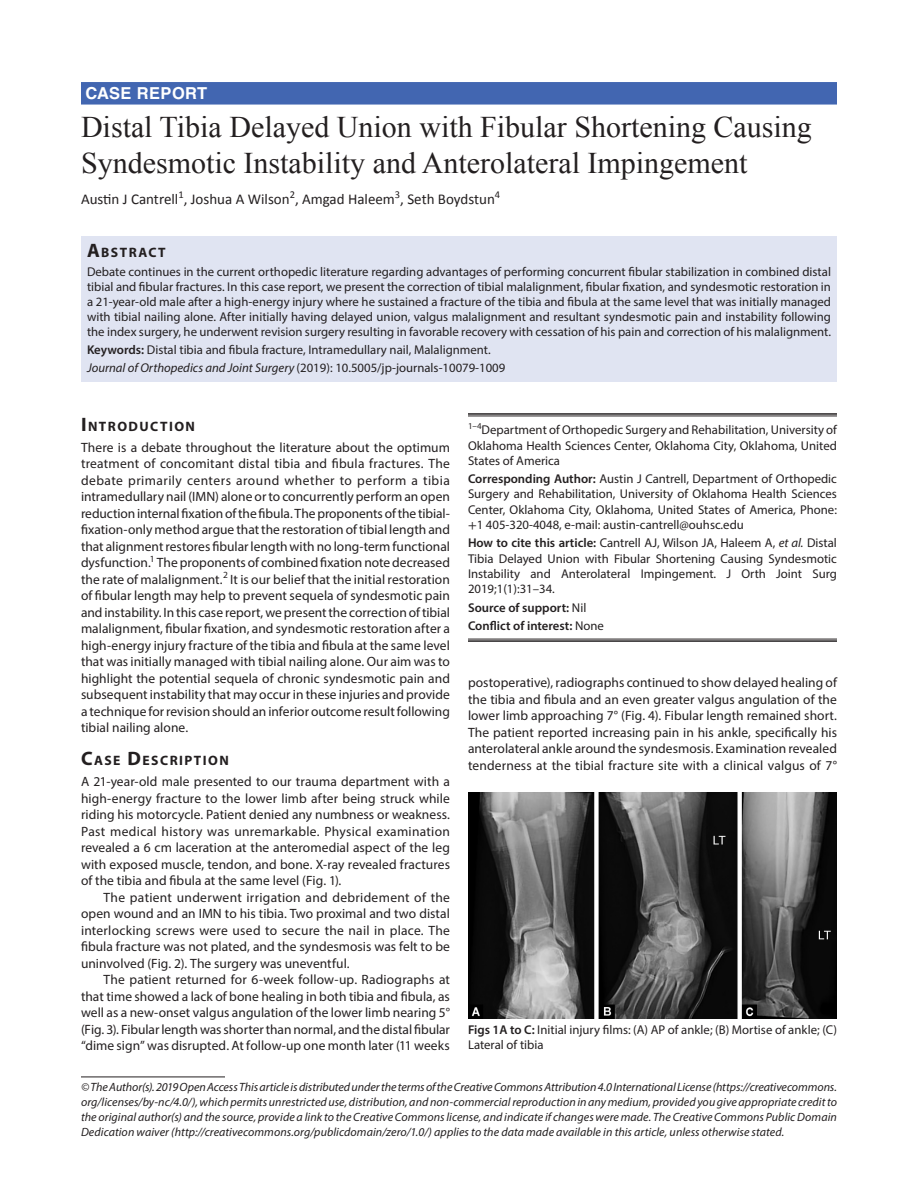
<style>
.page{position:relative;width:918px;height:1188px;background:#fff}
.page>*{position:absolute;margin:0;border:0;box-sizing:border-box;transform-origin:0 0}
.AT{font:30px/36px "Times New Roman";color:#231f20}
.JOJS-ART{font:700 16.5px "Helvetica LT Std";letter-spacing:.025em;color:#fff}
.AU{font:15px "Calibri";color:#231f20}
.AB{font:700 13.65px "Myriad Pro";letter-spacing:.105em;color:#231f20}
.Para-first{font:13.5px/16.5px "Myriad Pro";color:#231f20;text-align:justify}
.Para{font:13.5px/16.5px "Myriad Pro";letter-spacing:.005em;color:#231f20;text-align:justify}
.AB-Para-first{font:12.75px/15px "Myriad Pro";color:#231f20;text-align:justify}
.Cor-Para{font:12.75px/15.3px "Myriad Pro";color:#231f20;text-align:justify}
.AF-first{font:12.75px/15.3px "Myriad Pro";color:#231f20;text-align:justify}
.FC{font:12.75px/15.3px "Myriad Pro";color:#231f20}
.JT_DOI{font:12.75px "Myriad Pro";color:#231f20}
.KW{font:12.75px "Myriad Pro";color:#231f20}
.Aff-foot-last{font:600 12.75px "Myriad Pro";color:#231f20}
.Aff-foot{font:600 12.75px "Myriad Pro";color:#231f20}
.Footnote_Text{font:italic 12px/15px "Myriad Pro";letter-spacing:.005em;color:#231f20;text-align:justify}
.s1{font-size:19.5px}
.s2{font-weight:600}
.s3{font-style:italic}
.s4{font-family:"STIX"}
.s5{font-weight:400}
</style>
<div class="page">
<div style="left:81px;top:82px;width:756px;height:23px;background:#4266b1"></div>
<div style="left:81px;top:236px;width:756px;height:26px;background:#e0e4f2"></div>
<div style="left:81px;top:261px;width:756px;height:84px;background:#e0e4f2"></div>
<div style="left:81px;top:339px;width:756px;height:24px;background:#e0e4f2"></div>
<div style="left:81px;top:357px;width:756px;height:24px;background:#e0e4f2"></div>
<hr style="left:468px;top:413px;width:369px;height:2px;background:#231f20">
<hr style="left:468px;top:416px;width:369px;height:1px;background:#231f20">
<hr style="left:468px;top:639px;width:369px;height:1px;background:#231f20">
<hr style="left:468px;top:640px;width:369px;height:2px;background:#231f20">
<hr style="left:81px;top:1077px;width:144px;height:1px;background:#231f20">
<img style="left:469px;top:793px;width:367px;height:226px">
<p class="JOJS-ART" style="left:86px;top:83px;width:123px">CASE REPORT</p>
<p class="AT" style="left:81px;top:108px;width:732px">Distal Tibia Delayed Union with Fibular Shortening Causing<br>Syndesmotic Instability and Anterolateral Impingement</p>
<p class="AU" style="left:81px;top:190px;width:421px">Austin J Cantrell<sup>1</sup>, Joshua A Wilson<sup>2</sup>, Amgad Haleem<sup>3</sup>, Seth Boydstun<sup>4</sup></p>
<p class="AB" style="left:87px;top:243px;width:80px"><span class="s1">A</span>BSTRACT</p>
<p class="AB-Para-first" style="left:87px;top:264px;width:746px">Debate continues in the current orthopedic literature regarding advantages of performing concurrent fibular stabilization in combined distal tibial and fibular fractures. In this case report, we present the correction of tibial malalignment, fibular fixation, and syndesmotic restoration in a 21-year-old male after a high-energy injury where he sustained a fracture of the tibia and fibula at the same level that was initially managed with tibial nailing alone. After initially having delayed union, valgus malalignment and resultant syndesmotic pain and instability following the index surgery, he underwent revision surgery resulting in favorable recovery with cessation of his pain and correction of his malalignment.</p>
<p class="KW" style="left:87px;top:342px;width:405px"><span class="s2">Keywords:</span> Distal tibia and fibula fracture, Intramedullary nail, Malalignment.</p>
<p class="JT_DOI" style="left:87px;top:360px;width:420px"><span class="s3">Journal of Orthopedics and Joint Surgery</span> (2019): 10.5005/jp-journals-10079-1009</p>
<h1 class="AB" style="left:81px;top:417px;width:116px"><span class="s1">I</span>NTRODUCTION</h1>
<p class="Para-first" style="left:81px;top:439px;width:371px">There is a debate throughout the literature about the optimum treatment of concomitant distal tibia and fibula fractures. The debate primarily centers around whether to perform a tibia intramedullary nail (IMN) alone or to concurrently perform an open reduction internal fixation of the fibula. The proponents of the tibial&shy;fixation-only method argue that the restoration of tibial length and that alignment restores fibular length with no long-term functional dysfunction.<sup>1</sup> The proponents of combined fixation note decreased the rate of malalignment.<sup>2</sup> It is our belief that the initial restoration of fibular length may help to prevent sequela of syndesmotic pain and instability. In this case report, we present the correction of tibial malalignment, fibular fixation, and syndesmotic restoration after a high-energy injury fracture of the tibia and fibula at the same level that was initially managed with tibial nailing alone. Our aim was to highlight the potential sequela of chronic syndesmotic pain and subsequent instability that may occur in these injuries and provide a technique for revision should an inferior outcome result following tibial nailing alone.</p>
<h1 class="AB" style="left:81px;top:752px;width:149px"><span class="s1">C</span>ASE <span class="s1">D</span>ESCRIPTION</h1>
<p class="Para-first" style="left:81px;top:773px;width:371px">A 21-year-old male presented to our trauma department with a high-energy fracture to the lower limb after being struck while riding his motorcycle. Patient denied any numbness or weakness.<br>Past medical history was unremarkable. Physical examination revealed a 6 cm laceration at the anteromedial aspect of the leg with exposed muscle, tendon, and bone. X-ray revealed fractures of the tibia and fibula at the same level (Fig. 1).</p>
<p class="Para" style="left:81px;top:889px;width:371px;text-indent:22px">The patient underwent irrigation and debridement of the open wound and an IMN to his tibia. Two proximal and two distal interlocking screws were used to secure the nail in place. The fibula fracture was not plated, and the syndesmosis was felt to be uninvolved (Fig. 2). The surgery was uneventful.</p>
<p class="Para" style="left:81px;top:971px;width:371px;text-indent:22px">The patient returned for 6-week follow-up. Radiographs at that time showed a lack of bone healing in both tibia and fibula, as well as a new-onset valgus angulation of the lower limb nearing 5° (Fig. 3). Fibular length was shorter than normal, and the distal fibular “dime sign” was disrupted. At follow-up one month later (11 weeks</p>
<p class="AF-first" style="left:468px;top:422px;width:370px"><sup>1–4</sup>Department of Orthopedic Surgery and Rehabilitation, University of Oklahoma Health Sciences Center, Oklahoma City, Oklahoma, United States of America</p>
<p class="Cor-Para" style="left:468px;top:471px;width:371px"><span class="s2">Corresponding Author:</span> Austin J Cantrell, Department of Orthopedic Surgery and Rehabilitation, University of Oklahoma Health Sciences Center, Oklahoma City, Oklahoma, United States of America, Phone: <span class="s4">+</span>1 405-320-4048, e-mail: austin-cantrell@ouhsc.edu</p>
<p class="Cor-Para" style="left:468px;top:535px;width:371px"><span class="s2">How to cite this article:</span> Cantrell AJ, Wilson JA, Haleem A, <span class="s3">et al.</span> Distal Tibia Delayed Union with Fibular Shortening Causing Syndesmotic Instability and Anterolateral Impingement. J Orth Joint Surg 2019;1(1):31–34.</p>
<p class="Aff-foot" style="left:468px;top:599px;width:120px">Source of support: <span class="s5">Nil</span></p>
<p class="Aff-foot-last" style="left:468px;top:617px;width:137px">Conflict of interest: <span class="s5">None</span></p>
<p class="Para" style="left:468px;top:674px;width:371px">postoperative), radiographs continued to show delayed healing of the tibia and fibula and an even greater valgus angulation of the lower limb approaching 7° (Fig. 4). Fibular length remained short.<br>The patient reported increasing pain in his ankle, specifically his anterolateral ankle around the syndesmosis. Examination revealed tenderness at the tibial fracture site with a clinical valgus of 7°</p>
<p class="FC" style="left:468px;top:1022px;width:371px"><span class="s2">Figs 1A to C:</span> Initial injury films: (A) AP of ankle; (B) Mortise of ankle; (C)<br>Lateral of tibia</p>
<p class="Footnote_Text" style="left:81px;top:1079px;width:758px">© The Author(s). 2019 Open Access This article is distributed under the terms of the Creative Commons Attribution 4.0 International License (https://creativecommons. org/licenses/by-nc/4.0/), which permits unrestricted use, distribution, and non-commercial reproduction in any medium, provided you give appropriate credit to the original author(s) and the source, provide a link to the Creative Commons license, and indicate if changes were made. The Creative Commons Public Domain Dedication waiver (http://creativecommons.org/publicdomain/zero/1.0/) applies to the data made available in this article, unless otherwise stated.</p>
</div>
